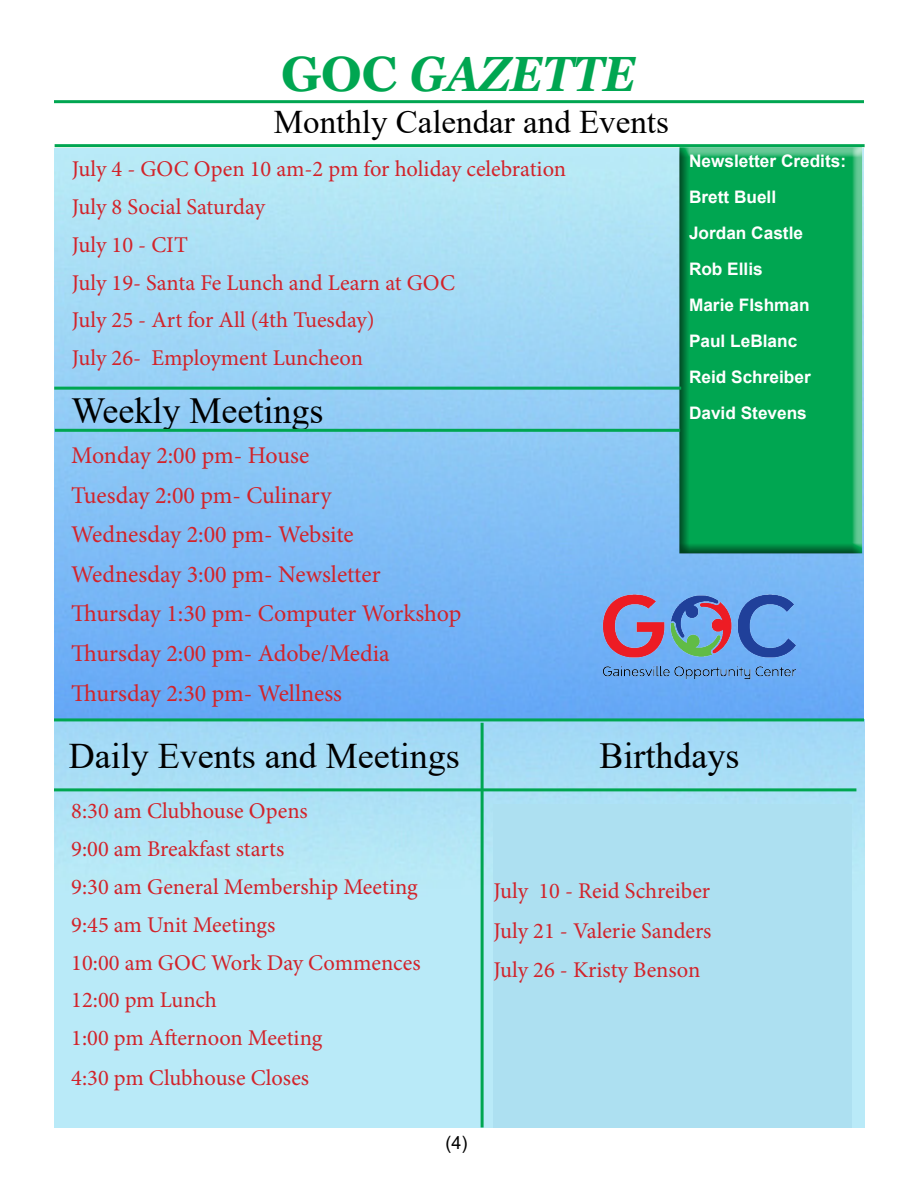
<style>
.page{position:relative;width:918px;height:1188px;background:#fff}
.page>*{position:absolute;margin:0;border:0;box-sizing:border-box;transform-origin:0 0}
.t1{font:italic 700 49.5px "Georgia";color:#00a651;scale:.9 1}
.t2{font:36.75px "Times New Roman";color:#000}
.t3{font:36px "Times New Roman";color:#000}
.t4{font:33px "Times New Roman";color:#000}
.t5{font:24px/39.6px "Minion Pro";letter-spacing:-.005em;color:#d2232a}
.t6{font:22.5px/38.1px "Minion Pro";color:#d2232a}
.t7{font:18px "Arial";color:#000}
.t8{font:700 17.25px/36px "Arial";color:#fff}
.s1{font-style:normal}
</style>
<div class="page">
<img style="left:54px;top:148px;width:810px;height:570px">
<img style="left:54px;top:719px;width:811px;height:409px">
<div style="left:668px;top:139px;width:199px;height:415px;background:#000;opacity:.75"></div>
<hr style="left:55px;top:144px;width:810px;height:3px;background:#00a651">
<hr style="left:54px;top:100px;width:810px;height:3px;background:#00a651">
<hr style="left:55px;top:429px;width:625px;height:3px;background:#00a651">
<hr style="left:54px;top:387px;width:627px;height:3px;background:#00a651">
<hr style="left:54px;top:788px;width:802px;height:3px;background:#00a651">
<hr style="left:54px;top:718px;width:810px;height:3px;background:#00a651">
<div style="left:494px;top:804px;width:358px;height:324px;background:#ade0f1"></div>
<hr style="left:481px;top:723px;width:3px;height:405px;background:#00a651">
<img style="left:563px;top:580px;width:273px;height:114px">
<h1 class="t1" style="left:281px;top:42px;width:395px"><span class="s1">GOC</span> GAZETTE</h1>
<h3 class="t4" style="left:274px;top:99px;width:397px">Monthly Calendar and Events</h3>
<p class="t6" style="left:72px;top:150px;width:496px">July 4 - GOC Open 10 am-2 pm for holiday celebration<br>July 8 Social Saturday<br>July 10 - CIT<br>July 19- Santa Fe Lunch and Learn at GOC<br>July 25 - Art for All (4th Tuesday)<br>July 26- Employment Luncheon</p>
<h2 class="t2" style="left:71px;top:384px;width:254px">Weekly Meetings</h2>
<p class="t5" style="left:71px;top:436px;width:392px">Monday 2:00 pm- House<br>Tuesday 2:00 pm- Culinary<br>Wednesday 2:00 pm- Website<br>Wednesday 3:00 pm- Newsletter<br>Thursday 1:30 pm- Computer Workshop<br>Thursday 2:00 pm- Adobe/Media<br>Thursday 2:30 pm- Wellness</p>
<p class="t8" style="left:689px;top:143px;width:159px">Newsletter Credits:<br>Brett Buell<br>Jordan Castle<br>Rob Ellis<br>Marie FIshman<br>Paul LeBlanc<br>Reid Schreiber<br>David Stevens</p>
<h3 class="t3" style="left:69px;top:731px;width:392px">Daily Events and Meetings</h3>
<p class="t6" style="left:71px;top:792px;width:351px">8:30 am Clubhouse Opens<br>9:00 am Breakfast starts<br>9:30 am General Membership Meeting<br>9:45 am Unit Meetings<br>10:00 am GOC Work Day Commences<br>12:00 pm Lunch<br>1:00 pm Afternoon Meeting<br>4:30 pm Clubhouse Closes</p>
<p class="t7" style="left:446px;top:1131px;width:23px">(4)</p>
<h2 class="t2" style="left:599px;top:730px;width:142px">Birthdays</h2>
<p class="t6" style="left:494px;top:872px;width:220px;line-height:39.3px;text-align:justify">July 10 - Reid Schreiber July 21 - Valerie Sanders July 26 - Kristy Benson</p>
</div>
